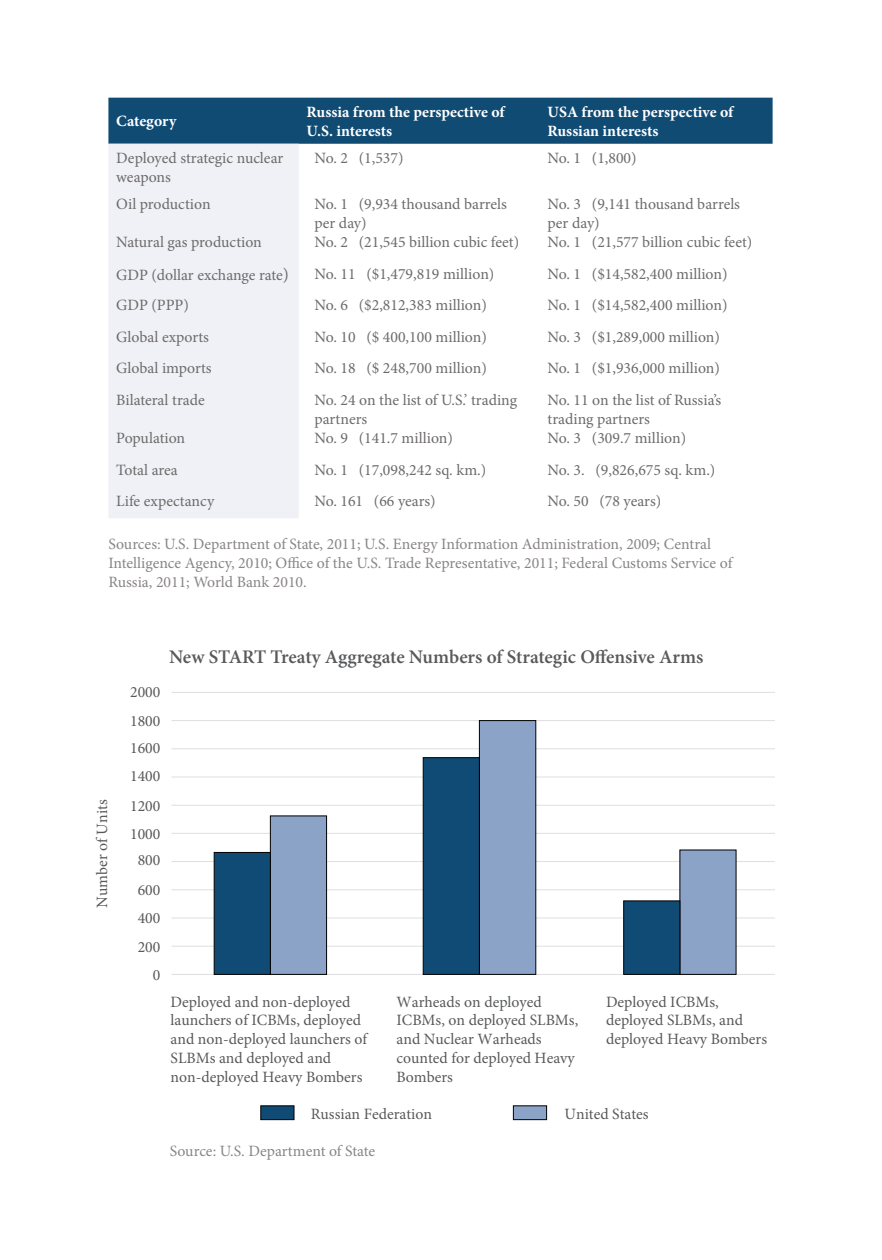
<style>
.page{position:relative;width:882px;height:1260px;background:#fff}
.page>*{position:absolute;margin:0;border:0;box-sizing:border-box;transform-origin:0 0}
.t1{font:600 19.25px "Minion Pro";letter-spacing:-.005em;color:#58595b}
.t2{font:15.75px/18.9px "Minion Pro";color:#6d6a6a}
.t3{font:15.75px/18.9px "Minion Pro";color:#58595b}
.t4{font:15.75px/18.9px "Minion Pro";color:#898585}
.t5{font:700 15.75px/18.9px "Minion Pro";color:#fff}
.s1{font-size:17.5px}
</style>
<div class="page">
<div style="left:108px;top:98px;width:665px;height:46px;background:#104b74"></div>
<div style="left:109px;top:144px;width:190px;height:374px;background:#eff1f6"></div>
<hr style="left:172px;top:946px;width:602px;height:1px;background:#dedfe0">
<hr style="left:172px;top:918px;width:602px;height:1px;background:#dedfe0">
<hr style="left:172px;top:889px;width:602px;height:1px;background:#dedfe0">
<hr style="left:172px;top:861px;width:602px;height:1px;background:#dedfe0">
<hr style="left:172px;top:833px;width:602px;height:1px;background:#dedfe0">
<hr style="left:172px;top:805px;width:602px;height:1px;background:#dedfe0">
<hr style="left:172px;top:777px;width:602px;height:1px;background:#dedfe0">
<hr style="left:172px;top:748px;width:602px;height:1px;background:#dedfe0">
<hr style="left:172px;top:720px;width:602px;height:1px;background:#dedfe0">
<hr style="left:172px;top:692px;width:602px;height:1px;background:#dedfe0">
<hr style="left:172px;top:974px;width:602px;height:1px;background:#dedfe0">
<div style="left:679px;top:850px;width:58px;height:125px;background:#8ca3c8"></div>
<div style="left:479px;top:720px;width:57px;height:255px;background:#8ca3c8;border:1px solid #000"></div>
<div style="left:270px;top:815px;width:57px;height:160px;background:#8ca3c8;border:1px solid #000"></div>
<div style="left:623px;top:900px;width:57px;height:75px;background:#0f4b74;border:1px solid #000"></div>
<div style="left:423px;top:757px;width:57px;height:218px;background:#0f4b74;border:1px solid #000"></div>
<div style="left:214px;top:852px;width:57px;height:123px;background:#0f4b74;border:1px solid #000"></div>
<div style="left:260px;top:1105px;width:34px;height:15px;background:#0f4b74;border:1px solid #000"></div>
<div style="left:513px;top:1105px;width:34px;height:15px;background:#8ca3c8;border:1px solid #000"></div>
<p class="t5" style="left:116px;top:112px;width:62px">Category</p>
<p class="t5" style="left:307px;top:102px;width:200px">Russia from the perspective of<br>U.S. interests</p>
<p class="t5" style="left:548px;top:102px;width:187px">USA from the perspective of<br>Russian interests</p>
<p class="t2" style="left:116px;top:149px;width:169px">Deployed strategic nuclear weapons</p>
<p class="t2" style="left:314px;top:149px;width:91px">No. 2 (1,537)</p>
<p class="t2" style="left:548px;top:149px;width:91px">No. 1 (1,800)</p>
<p class="t2" style="left:116px;top:195px;width:96px">Oil production</p>
<p class="t2" style="left:314px;top:195px;width:194px">No. 1 (9,934 thousand barrels per day)</p>
<p class="t2" style="left:548px;top:195px;width:194px">No. 3 (9,141 thousand barrels per day)</p>
<p class="t2" style="left:116px;top:233px;width:147px">Natural gas production</p>
<p class="t2" style="left:314px;top:233px;width:206px">No. 2 (21,545 billion cubic feet)</p>
<p class="t2" style="left:548px;top:233px;width:206px">No. 1 (21,577 billion cubic feet)</p>
<p class="t2" style="left:116px;top:266px;width:174px">GDP (dollar exchange rate<span class="s1">)</span></p>
<p class="t2" style="left:314px;top:264px;width:181px">No. 11 ($1,479,819 million)</p>
<p class="t2" style="left:548px;top:264px;width:181px">No. 1 ($14,582,400 million)</p>
<p class="t2" style="left:116px;top:296px;width:74px">GDP (PPP)</p>
<p class="t2" style="left:314px;top:296px;width:174px">No. 6 ($2,812,383 million)</p>
<p class="t2" style="left:548px;top:296px;width:181px">No. 1 ($14,582,400 million)</p>
<p class="t2" style="left:116px;top:327px;width:94px">Global exports</p>
<p class="t2" style="left:314px;top:327px;width:174px">No. 10 ($ 400,100 million)</p>
<p class="t2" style="left:548px;top:327px;width:174px">No. 3 ($1,289,000 million)</p>
<p class="t2" style="left:116px;top:359px;width:97px">Global imports</p>
<p class="t2" style="left:314px;top:359px;width:174px">No. 18 ($ 248,700 million)</p>
<p class="t2" style="left:548px;top:359px;width:174px">No. 1 ($1,936,000 million)</p>
<p class="t2" style="left:116px;top:390px;width:90px">Bilateral trade</p>
<p class="t2" style="left:314px;top:390px;width:204px">No. 24 on the list of U.S.’ trading partners</p>
<p class="t2" style="left:548px;top:390px;width:175px">No. 11 on the list of Russia’s trading partners</p>
<p class="t2" style="left:116px;top:429px;width:70px">Population</p>
<p class="t2" style="left:314px;top:429px;width:140px">No. 9 (141.7 million)</p>
<p class="t2" style="left:548px;top:429px;width:140px">No. 3 (309.7 million)</p>
<p class="t2" style="left:116px;top:460px;width:63px">Total area</p>
<p class="t2" style="left:314px;top:460px;width:173px">No. 1 (17,098,242 sq. km.)</p>
<p class="t2" style="left:548px;top:460px;width:169px">No. 3. (9,826,675 sq. km.)</p>
<p class="t2" style="left:116px;top:492px;width:100px">Life expectancy</p>
<p class="t2" style="left:314px;top:492px;width:123px">No. 161 (66 years)</p>
<p class="t2" style="left:548px;top:492px;width:115px">No. 50 (78 years)</p>
<p class="t4" style="left:108px;top:535px;width:625px">Sources: U.S. Department of State, 2011; U.S. Energy Information Administration, 2009; Central<br>Intelligence Agency, 2010; Office of the U.S. Trade Representative, 2011; Federal Customs Service of<br>Russia, 2011; World Bank 2010.</p>
<p class="t3" style="left:93px;top:908px;width:110px;rotate:-90deg">Number of Units</p>
<p class="t3" style="left:130px;top:683px;width:32px">2000</p>
<p class="t3" style="left:130px;top:712px;width:32px">1800</p>
<p class="t3" style="left:130px;top:738px;width:32px">1600</p>
<p class="t3" style="left:130px;top:767px;width:32px">1400</p>
<p class="t3" style="left:130px;top:796px;width:32px">1200</p>
<p class="t3" style="left:130px;top:825px;width:32px">1000</p>
<p class="t3" style="left:138px;top:851px;width:24px">800</p>
<p class="t3" style="left:138px;top:881px;width:24px">600</p>
<p class="t3" style="left:138px;top:908px;width:24px">400</p>
<p class="t3" style="left:138px;top:937px;width:24px">200</p>
<p class="t3" style="left:153px;top:965px;width:9px">0</p>
<p class="t1" style="left:169px;top:643px;width:536px">New START Treaty Aggregate Numbers of Strategic Offensive Arms</p>
<p class="t3" style="left:171px;top:992px;width:198px">Deployed and non-deployed launchers of ICBMs, deployed and non-deployed launchers of<br>SLBMs and deployed and non-deployed Heavy Bombers</p>
<p class="t3" style="left:397px;top:992px;width:183px">Warheads on deployed<br>ICBMs, on deployed SLBMs, and Nuclear Warheads counted for deployed Heavy<br>Bombers</p>
<p class="t3" style="left:606px;top:992px;width:163px">Deployed ICBMs, deployed SLBMs, and deployed Heavy Bombers</p>
<p class="t3" style="left:311px;top:1105px;width:123px">Russian Federation</p>
<p class="t3" style="left:565px;top:1105px;width:86px">United States</p>
<p class="t4" style="left:170px;top:1142px;width:207px">Source: U.S. Department of State</p>
</div>
